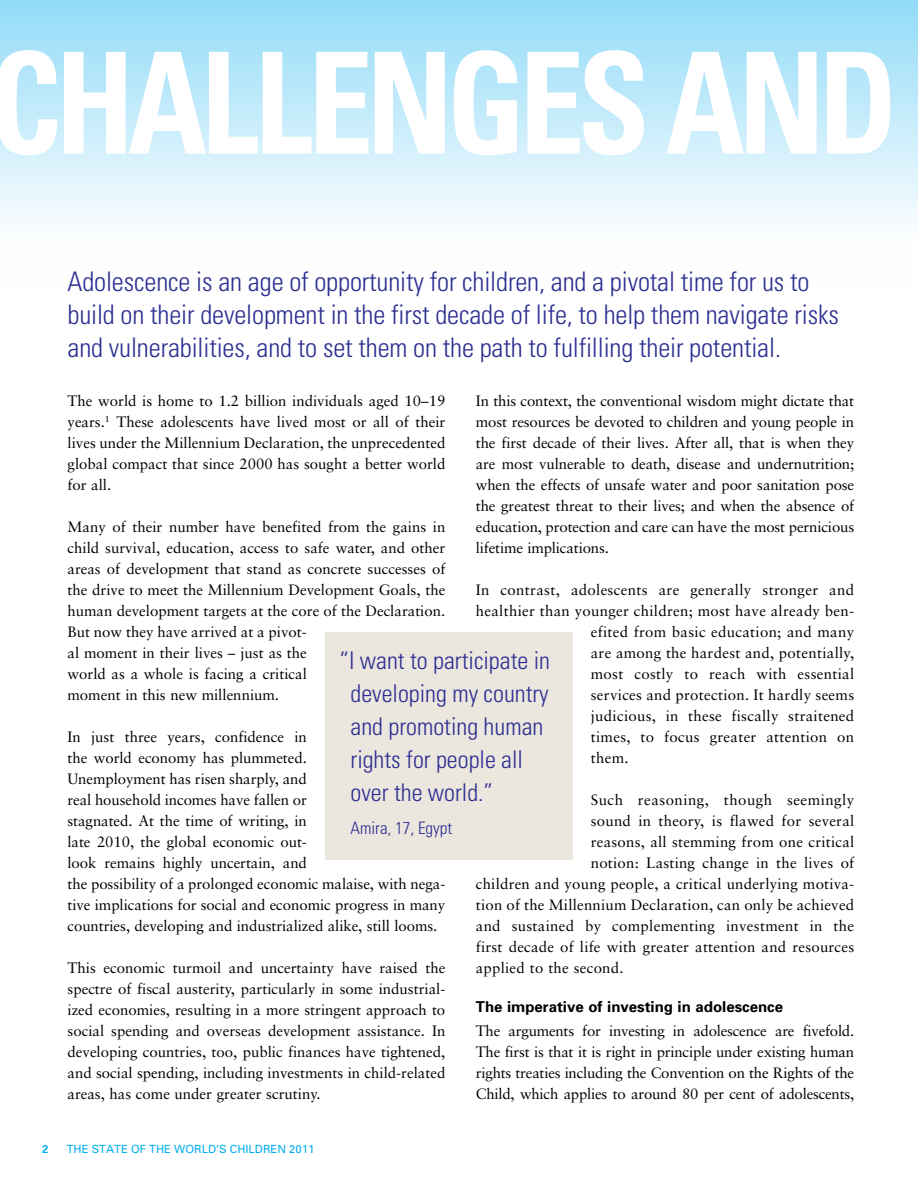
<style>
.page{position:relative;width:918px;height:1188px;background:#fff}
.page>*{position:absolute;margin:0;border:0;box-sizing:border-box;transform-origin:0 0}
.t1{font:700 condensed 141px "Univers";letter-spacing:-.05em;color:#fff;scale:.92 1}
.t2{font:300 condensed 27px/33px "Univers";letter-spacing:-.005em;color:#2e3092}
.t3{font:300 condensed 24.45px/33px "Univers";color:#2e3092}
.t4{font:300 condensed 17.1px "Univers";color:#2e3092}
.t5{font:15px/21px "Sabon";color:#000;text-align:justify}
.t6{font:15px "Sabon";letter-spacing:.02em;color:#000}
.t7{font:700 15px "Univers";color:#000}
.t8{font:15px "Sabon";letter-spacing:.035em;color:#000}
.t9{font:11.25px "Univers";color:#00aeef}
.t10{font:700 11.25px "Univers";color:#00aeef}
</style>
<div class="page">
<div style="left:325px;top:633px;width:248px;height:227px;background:#ebe6de"></div>
<div style="left:0;top:0;width:918px;height:289px;background:linear-gradient(to bottom,#94dcf8,#fff)"></div>
<h1 class="t1" style="left:-10px;top:17px;width:989px">CHALLENGES AND</h1>
<p class="t2" style="left:68px;top:265px;width:773px">Adolescence is an age of opportunity for children, and a pivotal time for us to build on their development in the first decade of life, to help them navigate risks and vulnerabilities, and to set them on the path to fulfilling their potential.</p>
<p class="t5" style="left:476px;top:390px;width:380px">In this context, the conventional wisdom might dictate that most resources be devoted to children and young people in the first decade of their lives. After all, that is when they are most vulnerable to death, disease and undernutrition; when the effects of unsafe water and poor sanitation pose the greatest threat to their lives; and when the absence of education, protection and care can have the most pernicious lifetime implications.</p>
<p class="t6" style="left:476px;top:580px;width:380px">In contrast, adolescents are generally stronger and</p>
<p class="t6" style="left:476px;top:601px;width:380px">healthier than younger children; most have already ben-</p>
<p class="t6" style="left:591px;top:622px;width:265px">efited from basic education; and many</p>
<p class="t6" style="left:591px;top:643px;width:265px">are among the hardest and, potentially,</p>
<p class="t6" style="left:591px;top:664px;width:265px">most costly to reach with essential</p>
<p class="t6" style="left:591px;top:685px;width:265px">services and protection. It hardly seems</p>
<p class="t6" style="left:591px;top:706px;width:265px">judicious, in these fiscally straitened</p>
<p class="t6" style="left:591px;top:727px;width:265px">times, to focus greater attention on</p>
<p class="t5" style="left:591px;top:747px;width:39px">them.</p>
<p class="t8" style="left:591px;top:790px;width:265px">Such reasoning, though seemingly</p>
<p class="t5" style="left:591px;top:810px;width:265px">sound in theory, is flawed for several</p>
<p class="t5" style="left:591px;top:831px;width:265px">reasons, all stemming from one critical</p>
<p class="t5" style="left:591px;top:852px;width:265px">notion: Lasting change in the lives of</p>
<p class="t5" style="left:476px;top:873px;width:380px">children and young people, a critical underlying motiva-</p>
<p class="t5" style="left:476px;top:894px;width:380px">tion of the Millennium Declaration, can only be achieved</p>
<p class="t6" style="left:476px;top:916px;width:380px">and sustained by complementing investment in the</p>
<p class="t5" style="left:476px;top:936px;width:380px">first decade of life with greater attention and resources</p>
<p class="t5" style="left:476px;top:957px;width:149px">applied to the second.</p>
<p class="t7" style="left:476px;top:997px;width:309px">The imperative of investing in adolescence</p>
<p class="t5" style="left:476px;top:1020px;width:380px">The arguments for investing in adolescence are fivefold.<br>The first is that it is right in principle under existing human rights treaties including the Convention on the Rights of the Child, which applies to around 80 per cent of adolescents,</p>
<p class="t5" style="left:68px;top:390px;width:379px">The world is home to 1.2 billion individuals aged 10–19 years.<sup>1</sup> These adolescents have lived most or all of their lives under the Millennium Declaration, the unprecedented global compact that since 2000 has sought a better world for all.</p>
<p class="t5" style="left:68px;top:516px;width:379px;text-align:left">Many of their number have benefited from the gains in child survival, education, access to safe water, and other areas of development that stand as concrete successes of the drive to meet the Millennium Development Goals, the human development targets at the core of the Declaration.<br>But now they have arrived at a pivot-<br>al moment in their lives – just as the<br>world as a whole is facing a critical<br>moment in this new millennium.</p>
<p class="t5" style="left:68px;top:726px;width:379px;text-align:left">In just three years, confidence in<br>the world economy has plummeted.<br>Unemployment has risen sharply, and<br>real household incomes have fallen or<br>stagnated. At the time of writing, in<br>late 2010, the global economic out-<br>look remains highly uncertain, and<br>the possibility of a prolonged economic malaise, with nega&shy;tive implications for social and economic progress in many countries, developing and industrialized alike, still looms.</p>
<p class="t5" style="left:68px;top:957px;width:379px">This economic turmoil and uncertainty have raised the spectre of fiscal austerity, particularly in some industrial&shy;ized economies, resulting in a more stringent approach to social spending and overseas development assistance. In developing countries, too, public finances have tightened, and social spending, including investments in child-related areas, has come under greater scrutiny.</p>
<h3 class="t3" style="left:351px;top:644px;width:201px;text-indent:-11px">“I want to participate in developing my country and promoting human rights for people all over the world.”</h3>
<p class="t4" style="left:351px;top:818px;width:103px">Amira, 17, Egypt</p>
<p class="t10" style="left:42px;top:1142px;width:8px">2</p>
<p class="t9" style="left:67px;top:1142px;width:249px">THE STATE OF THE WORLD’S CHILDREN 2011</p>
</div>
